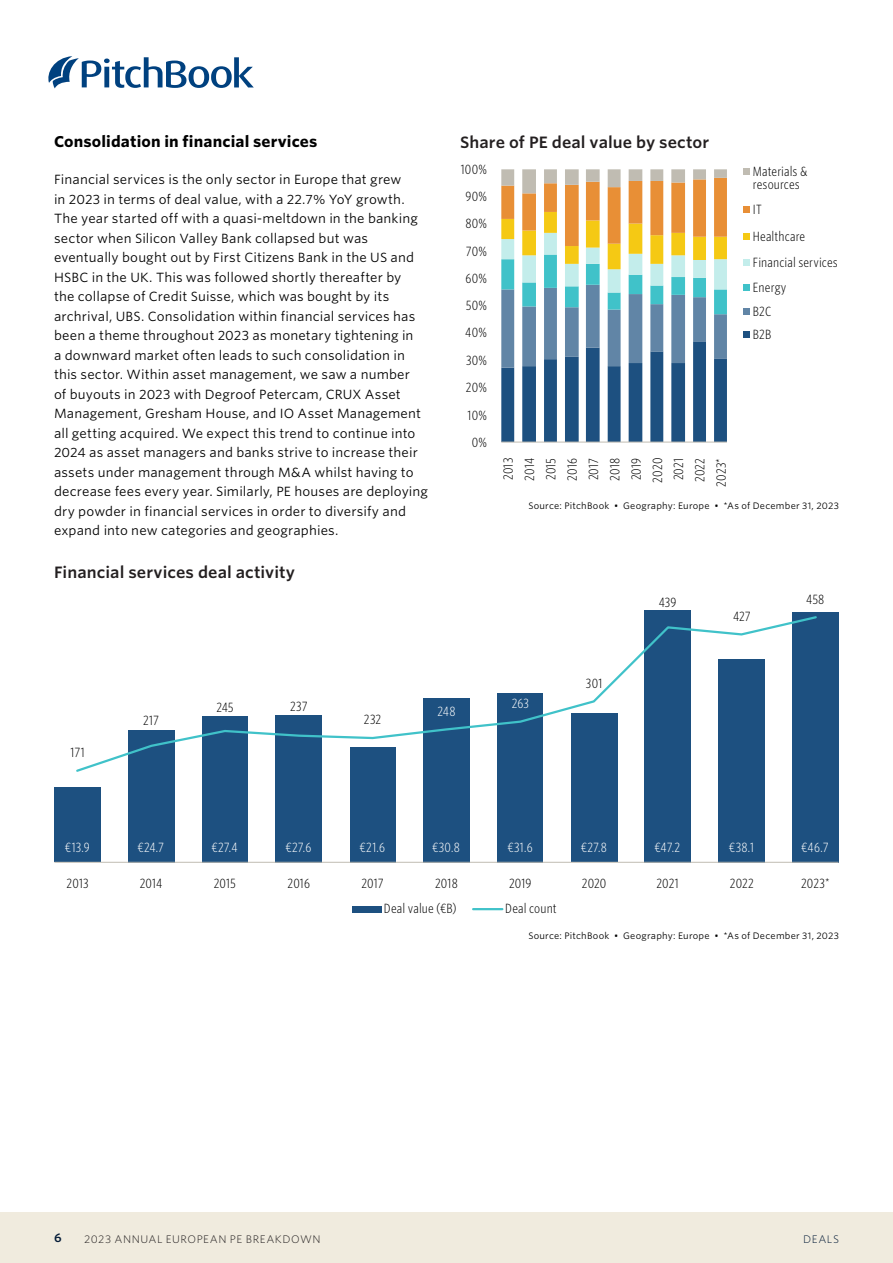
<style>
.page{position:relative;width:893px;height:1263px;background:#fff}
.page>*{position:absolute;margin:0;border:0;box-sizing:border-box;transform-origin:0 0}
.t1{font:600 15.75px "Whitney S Sm";letter-spacing:.005em;color:#231f20}
.t2{font:700 15px "Whitney S Sm";letter-spacing:.01em;color:#000}
.t3{font:12.75px/19.5px "Whitney S Sm";letter-spacing:.01em;color:#000}
.t4{font:300 12.75px/21.3px "Whitney Cond S Sm";letter-spacing:.005em;color:#000}
.t5{font:300 12.75px "Whitney Cond S Sm";color:#fff}
.t6{font:600 12px "Whitney S Sm";color:#051c38}
.t7{font:300 10.5px "Whitney S Sm";letter-spacing:.045em;color:#231f20}
.t8{font:300 10.5px "Whitney S Sm";letter-spacing:.06em;color:#051c38}
.t9{font:9px "Whitney S Sm";letter-spacing:.025em;color:#000}
</style>
<div class="page">
<div style="left:0;top:1212px;width:893px;height:51px;background:#f0ebde"></div>
<svg style="left:48px;top:56px;width:206px;height:32px"></svg>
<svg style="left:501px;top:169px;width:226px;height:273px"></svg>
<hr style="left:501px;top:442px;width:226px;height:1px;background:#c0bcb2">
<svg style="left:744px;top:169px;width:6px;height:6px"></svg>
<svg style="left:744px;top:207px;width:6px;height:6px"></svg>
<svg style="left:744px;top:233px;width:6px;height:6px"></svg>
<svg style="left:744px;top:259px;width:6px;height:6px"></svg>
<div style="left:744px;top:284px;width:6px;height:7px;background:#40c2c9"></div>
<div style="left:744px;top:308px;width:6px;height:7px;background:#6185a6"></div>
<div style="left:744px;top:331px;width:6px;height:7px;background:#1d5080"></div>
<div style="left:792px;top:612px;width:46px;height:250px;background:#1d5080"></div>
<div style="left:719px;top:659px;width:46px;height:203px;background:#1d5080"></div>
<div style="left:644px;top:610px;width:47px;height:252px;background:#1d5080"></div>
<div style="left:571px;top:713px;width:46px;height:149px;background:#1d5080"></div>
<div style="left:497px;top:693px;width:46px;height:169px;background:#1d5080"></div>
<div style="left:423px;top:698px;width:47px;height:164px;background:#1d5080"></div>
<div style="left:350px;top:747px;width:45px;height:115px;background:#1d5080"></div>
<div style="left:276px;top:715px;width:46px;height:147px;background:#1d5080"></div>
<div style="left:202px;top:716px;width:46px;height:146px;background:#1d5080"></div>
<div style="left:128px;top:730px;width:46px;height:132px;background:#1d5080"></div>
<div style="left:54px;top:787px;width:47px;height:75px;background:#1d5080"></div>
<hr style="left:54px;top:862px;width:784px;height:1px;background:#c0bcb2">
<svg style="left:76px;top:616px;width:741px;height:157px"></svg>
<div style="left:352px;top:906px;width:29px;height:6px;background:#1d5080"></div>
<hr style="left:473px;top:908px;width:29px;height:2px;background:#40c2c9">
<p class="t2" style="left:54px;top:131px;width:265px">Consolidation in financial services</p>
<p class="t3" style="left:54px;top:170px;width:376px">Financial services is the only sector in Europe that grew<br>in 2023 in terms of deal value, with a 22.7% YoY growth.<br>The year started off with a quasi-meltdown in the banking sector when Silicon Valley Bank collapsed but was eventually bought out by First Citizens Bank in the US and HSBC in the UK. This was followed shortly thereafter by<br>the collapse of Credit Suisse, which was bought by its archrival, UBS. Consolidation within financial services has been a theme throughout 2023 as monetary tightening in<br>a downward market often leads to such consolidation in this sector. Within asset management, we saw a number<br>of buyouts in 2023 with Degroof Petercam, CRUX Asset Management, Gresham House, and IO Asset Management all getting acquired. We expect this trend to continue into 2024 as asset managers and banks strive to increase their assets under management through M&amp;A whilst having to decrease fees every year. Similarly, PE houses are deploying dry powder in financial services in order to diversify and expand into new categories and geographies.</p>
<p class="t1" style="left:54px;top:561px;width:243px">Financial services deal activity</p>
<p class="t1" style="left:460px;top:131px;width:251px">Share of PE deal value by sector</p>
<p class="t4" style="left:461px;top:158px;width:28px">100%</p>
<p class="t4" style="left:465px;top:185px;width:23px">90%</p>
<p class="t4" style="left:465px;top:212px;width:23px">80%</p>
<p class="t4" style="left:466px;top:240px;width:22px">70%</p>
<p class="t4" style="left:465px;top:267px;width:23px">60%</p>
<p class="t4" style="left:466px;top:295px;width:23px">50%</p>
<p class="t4" style="left:465px;top:322px;width:23px">40%</p>
<p class="t4" style="left:466px;top:349px;width:22px">30%</p>
<p class="t4" style="left:466px;top:376px;width:23px">20%</p>
<p class="t4" style="left:468px;top:404px;width:21px">10%</p>
<p class="t4" style="left:472px;top:431px;width:17px">0%</p>
<p class="t4" style="left:497px;top:487px;width:30px;text-align:center;rotate:-90deg">2013<br>2014<br>2015<br>2016<br>2017<br>2018<br>2019<br>2020<br>2021<br>2022<br>2023*</p>
<p class="t4" style="left:753px;top:165px;width:56px;line-height:12.8px">Materials &amp; resources</p>
<p class="t4" style="left:753px;top:196px;width:86px;line-height:26.2px">IT<br>Healthcare<br>Financial services</p>
<p class="t4" style="left:753px;top:275px;width:35px;line-height:23.7px">Energy<br>B2C<br>B2B</p>
<p class="t9" style="left:528px;top:499px;width:312px">Source: PitchBook • Geography: Europe • *As of December 31, 2023</p>
<p class="t4" style="left:659px;top:591px;width:19px">439</p>
<p class="t4" style="left:733px;top:605px;width:19px">427</p>
<p class="t4" style="left:806px;top:589px;width:20px">458</p>
<p class="t4" style="left:70px;top:741px;width:16px">171</p>
<p class="t4" style="left:143px;top:709px;width:17px">217</p>
<p class="t4" style="left:216px;top:696px;width:19px">245</p>
<p class="t4" style="left:290px;top:695px;width:19px">237</p>
<p class="t4" style="left:364px;top:709px;width:19px">232</p>
<p class="t5" style="left:437px;top:703px;width:20px">248</p>
<p class="t5" style="left:512px;top:695px;width:19px">263</p>
<p class="t4" style="left:586px;top:672px;width:18px">301</p>
<p class="t5" style="left:65px;top:839px;width:26px">€13.9</p>
<p class="t5" style="left:137px;top:839px;width:28px">€24.7</p>
<p class="t5" style="left:211px;top:839px;width:28px">€27.4</p>
<p class="t5" style="left:285px;top:839px;width:27px">€27.6</p>
<p class="t5" style="left:360px;top:839px;width:27px">€21.6</p>
<p class="t5" style="left:432px;top:839px;width:29px">€30.8</p>
<p class="t5" style="left:507px;top:839px;width:27px">€31.6</p>
<p class="t5" style="left:581px;top:839px;width:28px">€27.8</p>
<p class="t5" style="left:654px;top:839px;width:27px">€47.2</p>
<p class="t5" style="left:729px;top:839px;width:27px">€38.1</p>
<p class="t5" style="left:801px;top:839px;width:29px">€46.7</p>
<p class="t4" style="left:67px;top:872px;width:23px">2013</p>
<p class="t4" style="left:140px;top:872px;width:24px">2014</p>
<p class="t4" style="left:214px;top:872px;width:24px">2015</p>
<p class="t4" style="left:288px;top:872px;width:24px">2016</p>
<p class="t4" style="left:361px;top:872px;width:24px">2017</p>
<p class="t4" style="left:435px;top:872px;width:24px">2018</p>
<p class="t4" style="left:509px;top:872px;width:24px">2019</p>
<p class="t4" style="left:582px;top:872px;width:26px">2020</p>
<p class="t4" style="left:656px;top:872px;width:24px">2021</p>
<p class="t4" style="left:730px;top:872px;width:26px">2022</p>
<p class="t4" style="left:801px;top:872px;width:30px">2023*</p>
<p class="t4" style="left:384px;top:897px;width:74px">Deal value (€B)</p>
<p class="t4" style="left:505px;top:897px;width:53px">Deal count</p>
<p class="t9" style="left:528px;top:930px;width:312px">Source: PitchBook • Geography: Europe • *As of December 31, 2023</p>
<p class="t6" style="left:54px;top:1229px;width:9px">6</p>
<p class="t7" style="left:84px;top:1231px;width:238px">2023 ANNUAL EUROPEAN PE BREAKDOWN</p>
<p class="t8" style="left:803px;top:1231px;width:37px">DEALS</p>
</div>
